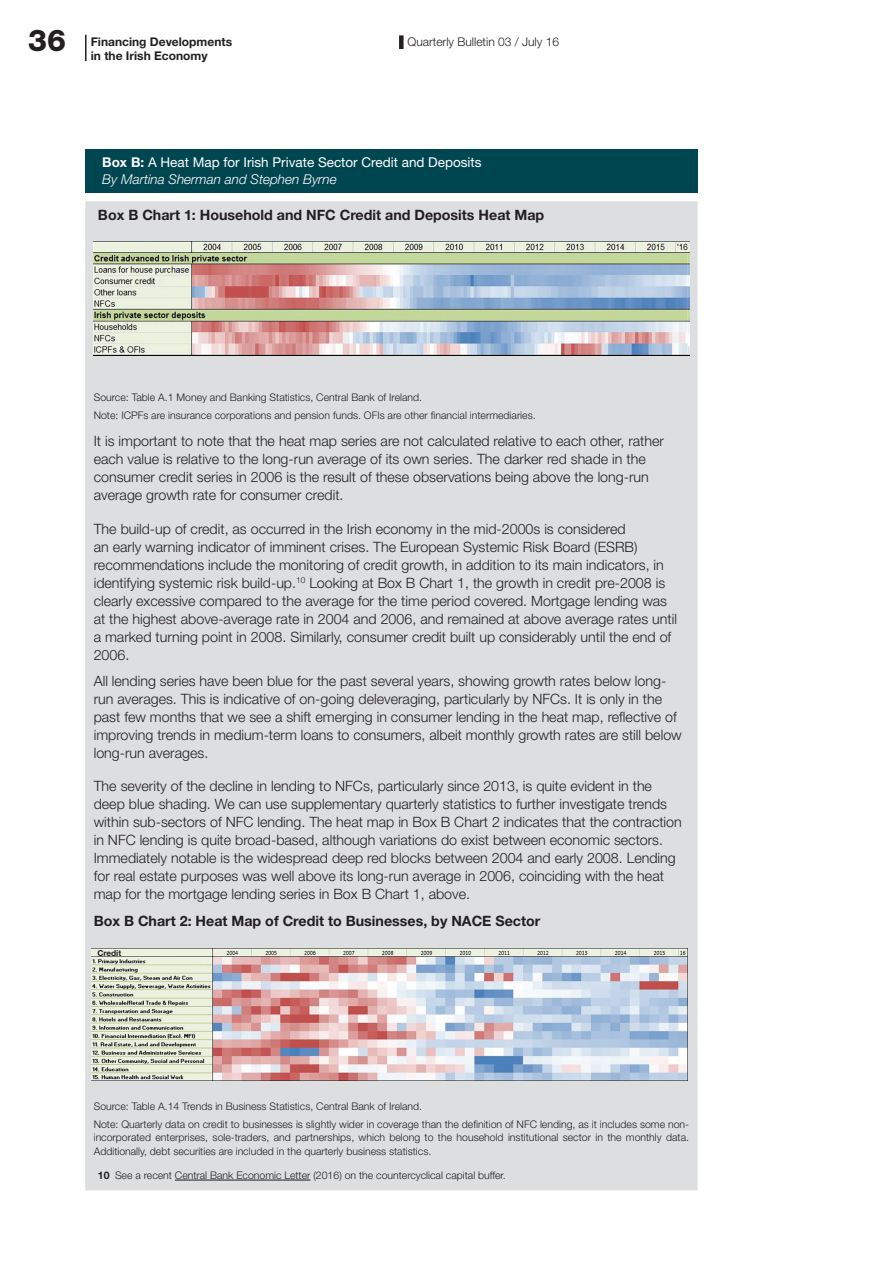
<style>
.page{position:relative;width:893px;height:1263px;background:#fff}
.page>*{position:absolute;margin:0;border:0;box-sizing:border-box;transform-origin:0 0}
.t1{font:800 30px "Helvetica Neue LT Std";color:#231f20}
.t2{font:300 14.25px/18px "Helvetica Neue LT Std";color:#231f20}
.t3{font:700 14.25px "Helvetica Neue LT Std";color:#231f20}
.t4{font:13.5px/17.2px "Helvetica Neue LT Std";color:#fff}
.t5{font:700 12px "Helvetica Neue LT Std";color:#231f20}
.t6{font:300 12px "Helvetica Neue LT Std";color:#231f20}
.t7{font:300 10.5px/17.7px "Helvetica Neue LT Std";color:#231f20}
.t8{font:700 8.25px "Helvetica Neue LT Std";color:#231f20}
.s1{font-weight:700}
.s2{font-weight:300;font-style:italic}
</style>
<div class="page">
<div style="left:399px;top:35px;width:5px;height:14px;background:#231f20"></div>
<hr style="left:85px;top:35px;width:2px;height:26px;background:#231f20">
<div style="left:85px;top:149px;width:613px;height:44px;background:#004650"></div>
<div style="left:85px;top:201px;width:613px;height:989px;background:#dddee0"></div>
<img style="left:94px;top:242px;width:596px;height:113px">
<hr style="left:175px;top:1180px;width:135px;height:1px;background:#231f20">
<img style="left:91px;top:949px;width:596px;height:132px">
<h1 class="t1" style="left:28px;top:23px;width:39px">36</h1>
<p class="t5" style="left:91px;top:34px;width:143px">Financing Developments</p>
<p class="t6" style="left:407px;top:34px;width:153px">Quarterly Bulletin 03 / July 16</p>
<p class="t5" style="left:91px;top:48px;width:118px">in the Irish Economy</p>
<p class="t4" style="left:102px;top:153px;width:381px"><span class="s1">Box B:</span> A Heat Map for Irish Private Sector Credit and Deposits<br><span class="s2">By Martina Sherman and Stephen Byrne</span></p>
<p class="t3" style="left:98px;top:206px;width:448px">Box B Chart 1: Household and NFC Credit and Deposits Heat Map</p>
<p class="t7" style="left:94px;top:388px;width:443px">Source: Table A.1 Money and Banking Statistics, Central Bank of Ireland.<br>Note: ICPFs are insurance corporations and pension funds. OFIs are other financial intermediaries.</p>
<p class="t2" style="left:94px;top:431px;width:572px">It is important to note that the heat map series are not calculated relative to each other, rather each value is relative to the long-run average of its own series. The darker red shade in the consumer credit series in 2006 is the result of these observations being above the long-run average growth rate for consumer credit.</p>
<p class="t2" style="left:94px;top:519px;width:585px">The build-up of credit, as occurred in the Irish economy in the mid-2000s is considered<br>an early warning indicator of imminent crises. The European Systemic Risk Board (ESRB) recommendations include the monitoring of credit growth, in addition to its main indicators, in identifying systemic risk build-up.<sup>10</sup> Looking at Box B Chart 1, the growth in credit pre-2008 is clearly excessive compared to the average for the time period covered. Mortgage lending was at the highest above-average rate in 2004 and 2006, and remained at above average rates until a marked turning point in 2008. Similarly, consumer credit built up considerably until the end of 2006.</p>
<p class="t2" style="left:94px;top:672px;width:590px">All lending series have been blue for the past several years, showing growth rates below long&shy;run averages. This is indicative of on-going deleveraging, particularly by NFCs. It is only in the past few months that we see a shift emerging in consumer lending in the heat map, reflective of improving trends in medium-term loans to consumers, albeit monthly growth rates are still below long-run averages.</p>
<p class="t2" style="left:94px;top:777px;width:590px">The severity of the decline in lending to NFCs, particularly since 2013, is quite evident in the deep blue shading. We can use supplementary quarterly statistics to further investigate trends within sub-sectors of NFC lending. The heat map in Box B Chart 2 indicates that the contraction in NFC lending is quite broad-based, although variations do exist between economic sectors.<br>Immediately notable is the widespread deep red blocks between 2004 and early 2008. Lending for real estate purposes was well above its long-run average in 2006, coinciding with the heat map for the mortgage lending series in Box B Chart 1, above.</p>
<p class="t3" style="left:94px;top:912px;width:448px">Box B Chart 2: Heat Map of Credit to Businesses, by NACE Sector</p>
<p class="t8" style="left:97px;top:948px;width:25px">Credit</p>
<p class="t7" style="left:94px;top:1097px;width:597px">Source: Table A.14 Trends in Business Statistics, Central Bank of Ireland.<br>Note: Quarterly data on credit to businesses is slightly wider in coverage than the definition of NFC lending, as it includes some non-</p>
<p class="t7" style="left:94px;top:1130px;width:597px;line-height:13.5px">incorporated enterprises, sole-traders, and partnerships, which belong to the household institutional sector in the monthly data.<br>Additionally, debt securities are included in the quarterly business statistics.</p>
<p class="t7" style="left:98px;top:1166px;width:409px"><span class="s1">10</span> See a recent Central Bank Economic Letter (2016) on the countercyclical capital buffer.</p>
</div>
